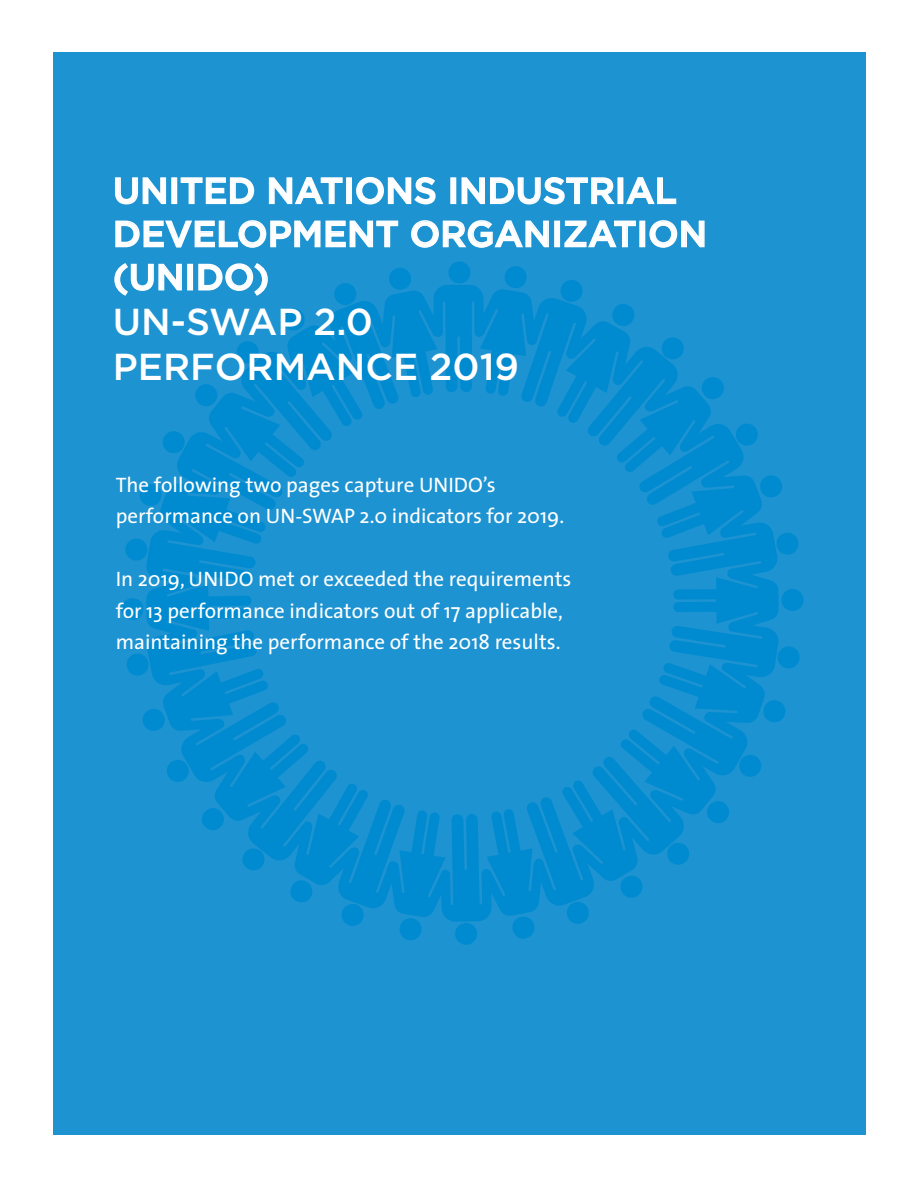
<style>
.page{position:relative;width:918px;height:1188px;background:#fff}
.page>*{position:absolute;margin:0;border:0;box-sizing:border-box;transform-origin:0 0}
.t1{font:500 37.5px/45px "Gotham";color:#fff}
.t2{font:500 36px/43.2px "Gotham";color:#fff}
.t3{font:21px/31.5px "The Sans";color:#fff}
</style>
<div class="page">
<div style="left:54px;top:52px;width:812px;height:1082px;background:#1e93d2"></div>
<svg style="left:779px;top:479px;width:3px;height:15px"></svg>
<svg style="left:779px;top:533px;width:20px;height:22px"></svg>
<svg style="left:782px;top:589px;width:22px;height:22px"></svg>
<svg style="left:779px;top:646px;width:21px;height:23px"></svg>
<svg style="left:779px;top:701px;width:7px;height:20px"></svg>
<svg style="left:146px;top:285px;width:633px;height:637px"></svg>
<svg style="left:565px;top:900px;width:25px;height:24px"></svg>
<svg style="left:512px;top:916px;width:23px;height:23px"></svg>
<div style="left:455px;top:923px;width:22px;height:22px;background:#008bd1;border-radius:50%"></div>
<svg style="left:399px;top:918px;width:23px;height:22px"></svg>
<svg style="left:340px;top:903px;width:25px;height:23px"></svg>
<svg style="left:290px;top:880px;width:23px;height:23px"></svg>
<svg style="left:241px;top:847px;width:25px;height:25px"></svg>
<svg style="left:202px;top:808px;width:22px;height:22px"></svg>
<svg style="left:165px;top:758px;width:25px;height:25px"></svg>
<svg style="left:142px;top:709px;width:23px;height:22px"></svg>
<svg style="left:126px;top:653px;width:24px;height:24px"></svg>
<svg style="left:121px;top:598px;width:22px;height:22px"></svg>
<svg style="left:125px;top:538px;width:23px;height:23px"></svg>
<svg style="left:139px;top:484px;width:23px;height:22px"></svg>
<svg style="left:161px;top:430px;width:25px;height:25px"></svg>
<svg style="left:195px;top:384px;width:23px;height:23px"></svg>
<svg style="left:235px;top:340px;width:25px;height:25px"></svg>
<svg style="left:282px;top:308px;width:23px;height:23px"></svg>
<svg style="left:333px;top:283px;width:25px;height:24px"></svg>
<svg style="left:389px;top:268px;width:22px;height:22px"></svg>
<div style="left:448px;top:261px;width:22px;height:22px;background:#008bd1;border-radius:50%"></div>
<svg style="left:504px;top:266px;width:23px;height:23px"></svg>
<svg style="left:559px;top:280px;width:25px;height:23px"></svg>
<svg style="left:115px;top:177px;width:52px;height:28px"></svg>
<div style="left:171px;top:177px;width:6px;height:27px;border:2px solid #fff"></div>
<svg style="left:180px;top:177px;width:75px;height:28px"></svg>
<svg style="left:268px;top:177px;width:75px;height:28px"></svg>
<div style="left:346px;top:177px;width:6px;height:27px;border:2px solid #fff"></div>
<svg style="left:356px;top:177px;width:80px;height:28px"></svg>
<div style="left:450px;top:177px;width:6px;height:27px;border:2px solid #fff"></div>
<svg style="left:461px;top:177px;width:154px;height:28px"></svg>
<div style="left:617px;top:177px;width:6px;height:27px;border:2px solid #fff"></div>
<svg style="left:626px;top:177px;width:51px;height:28px"></svg>
<svg style="left:115px;top:220px;width:284px;height:28px"></svg>
<svg style="left:411px;top:220px;width:138px;height:28px"></svg>
<div style="left:554px;top:221px;width:6px;height:26px;border:2px solid #fff"></div>
<svg style="left:564px;top:220px;width:72px;height:28px"></svg>
<div style="left:639px;top:221px;width:6px;height:26px;border:2px solid #fff"></div>
<svg style="left:649px;top:220px;width:56px;height:28px"></svg>
<svg style="left:114px;top:263px;width:69px;height:34px"></svg>
<div style="left:187px;top:264px;width:6px;height:26px;border:2px solid #fff"></div>
<svg style="left:198px;top:263px;width:71px;height:34px"></svg>
<h2 class="t2" style="left:113px;top:169px;width:596px">UNITED NATIONS INDUSTRIAL<br>DEVELOPMENT ORGANIZATION (UNIDO)</h2>
<h1 class="t1" style="left:113px;top:298px;width:408px">UN-SWAP 2.0<br>PERFORMANCE 2019</h1>
<p class="t3" style="left:116px;top:468px;width:450px">The following two pages capture UNIDO’s performance on UN-SWAP 2.0 indicators for 2019.</p>
<p class="t3" style="left:116px;top:563px;width:457px">In 2019, UNIDO met or exceeded the requirements for 13 performance indicators out of 17 applicable, maintaining the performance of the 2018 results.</p>
</div>
